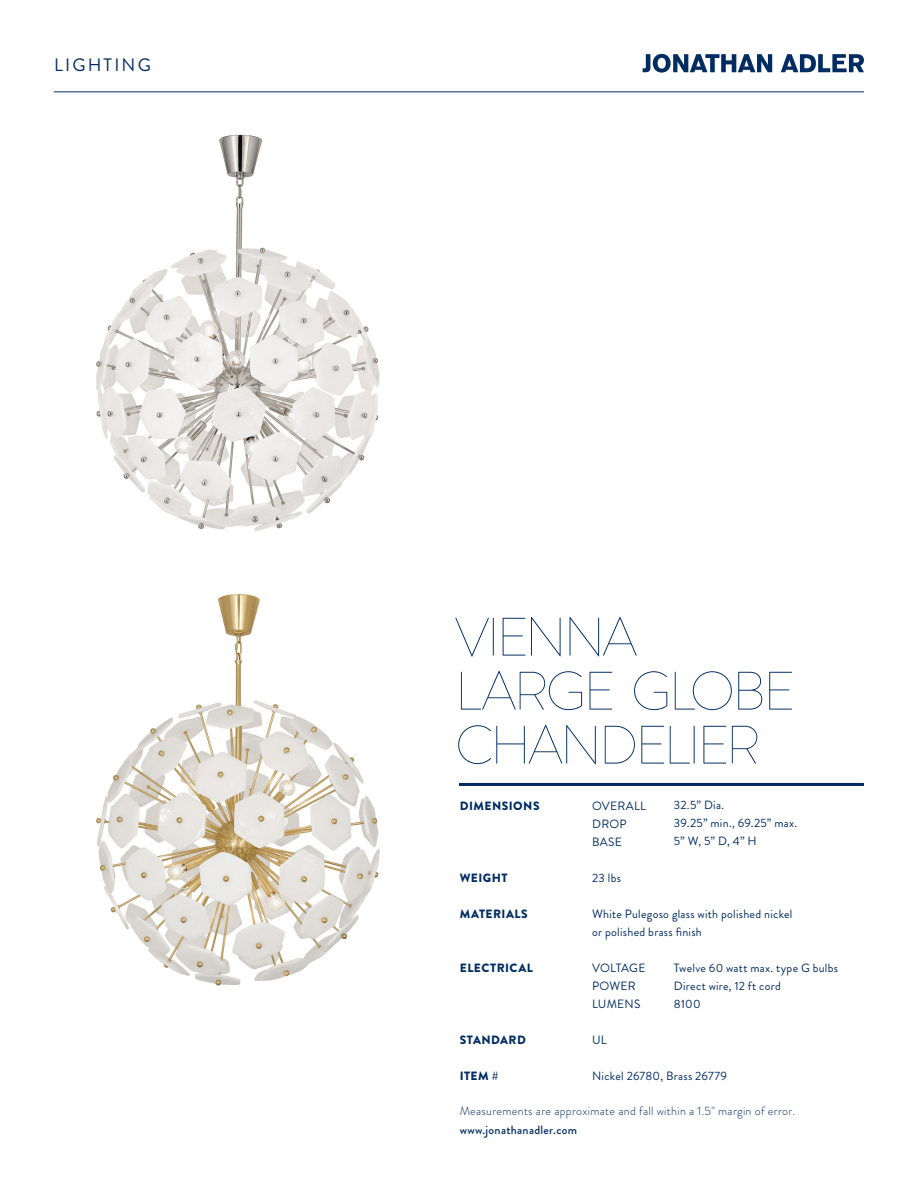
<style>
.page{position:relative;width:918px;height:1188px;background:#fff}
.page>*{position:absolute;margin:0;border:0;box-sizing:border-box;transform-origin:0 0}
.Price_-_Large{font:100 54px/54px "Brandon Grotesque";letter-spacing:-.055em;color:#002c62}
.t1{font:18px "Brandon Grotesque";letter-spacing:.12em;color:#002c62}
.t2{font:12px "Brandon Grotesque";letter-spacing:.02em;color:#002c62}
.t3{font:300 12px "Brandon Grotesque";letter-spacing:.025em;color:#002c62}
.t4{font:900 12px "Brandon Grotesque";letter-spacing:.04em;color:#002c62}
.t5{font:500 12px "Brandon Grotesque";letter-spacing:.025em;color:#002c62}
.t6{font:12px "Brandon Grotesque";color:#002c62}
</style>
<div class="page">
<hr style="left:459px;top:783px;width:405px;height:3px;background:#002c62">
<svg style="left:643px;top:54px;width:129px;height:19px"></svg>
<svg style="left:781px;top:54px;width:83px;height:18px"></svg>
<hr style="left:54px;top:92px;width:810px;height:1px;background:#002c62">
<img style="left:96px;top:134px;width:284px;height:397px">
<img style="left:96px;top:594px;width:284px;height:392px">
<p class="t1" style="left:54px;top:53px;width:98px">LIGHTING</p>
<p class="Price_-_Large" style="left:455px;top:609px;width:343px">VIENNA<br>LARGE GLOBE<br>CHANDELIER</p>
<p class="t2" style="left:592px;top:797px;width:56px">OVERALL</p>
<p class="t2" style="left:592px;top:815px;width:36px">DROP</p>
<p class="t2" style="left:592px;top:833px;width:31px">BASE</p>
<p class="t2" style="left:592px;top:869px;width:30px">23 lbs</p>
<p class="t2" style="left:592px;top:905px;width:202px">White Pulegoso glass with polished nickel</p>
<p class="t2" style="left:592px;top:923px;width:111px">or polished brass finish</p>
<p class="t6" style="left:592px;top:959px;width:55px">VOLTAGE</p>
<p class="t2" style="left:592px;top:977px;width:45px">POWER</p>
<p class="t2" style="left:592px;top:995px;width:50px">LUMENS</p>
<p class="t2" style="left:592px;top:1031px;width:16px">UL</p>
<p class="t2" style="left:592px;top:1067px;width:137px">Nickel 26780, Brass 26779</p>
<p class="t2" style="left:674px;top:797px;width:52px">32.5” Dia.</p>
<p class="t2" style="left:674px;top:815px;width:125px">39.25” min., 69.25” max.</p>
<p class="t2" style="left:674px;top:833px;width:84px">5” W, 5” D, 4” H</p>
<p class="t4" style="left:460px;top:797px;width:81px">DIMENSIONS</p>
<p class="t4" style="left:460px;top:869px;width:49px">WEIGHT</p>
<p class="t4" style="left:460px;top:905px;width:70px">MATERIALS</p>
<p class="t4" style="left:460px;top:959px;width:75px">ELECTRICAL</p>
<p class="t2" style="left:674px;top:960px;width:166px">Twelve 60 watt max. type G bulbs</p>
<p class="t2" style="left:674px;top:978px;width:108px">Direct wire, 12 ft cord</p>
<p class="t2" style="left:674px;top:996px;width:28px">8100</p>
<p class="t4" style="left:460px;top:1031px;width:68px">STANDARD</p>
<p class="t4" style="left:460px;top:1067px;width:40px">ITEM #</p>
<p class="t3" style="left:460px;top:1102px;width:337px">Measurements are approximate and fall within a 1.5" margin of error.</p>
<p class="t5" style="left:460px;top:1122px;width:119px">www.jonathanadler.com</p>
</div>
